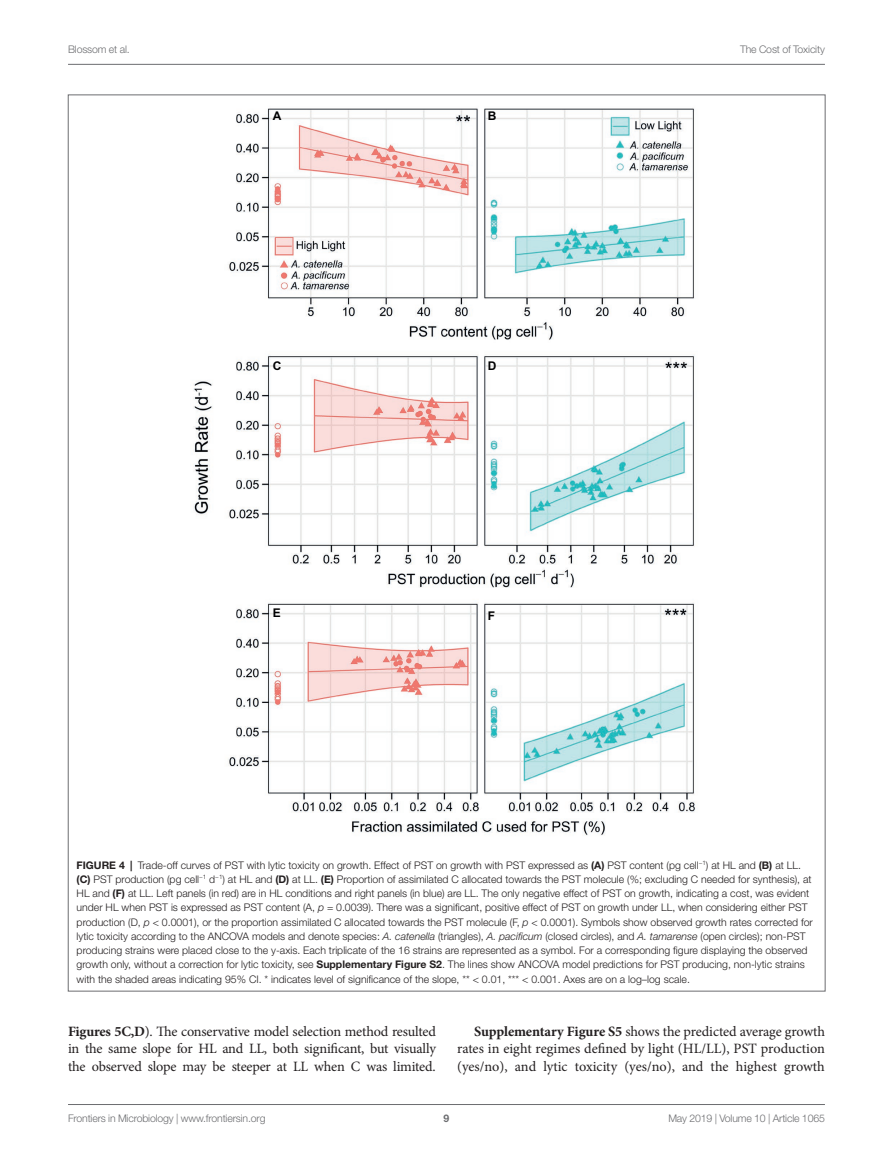
<style>
.page{position:relative;width:893px;height:1170px;background:#fff}
.page>*{position:absolute;margin:0;border:0;box-sizing:border-box;transform-origin:0 0}
.TEXT{font:14.25px/17.2px "Minion Pro";letter-spacing:-.01em;color:#231f20;text-align:justify}
.t1{font:700 12px "Arial";color:#000001}
.FIG_LEG{font:300 10.5px/14.2px "Helvetica Neue LT Std";color:#231f20}
.t2{font:300 10.5px "Helvetica Neue LT Std";letter-spacing:-.015em;color:#6c6d70}
.t3{font:700 10.5px "Helvetica Neue LT Std";color:#6c6d70}
.s1{font-weight:700}
.s2{font-style:italic}
</style>
<div class="page">
<hr style="left:68px;top:64px;width:757px;height:1px;background:#6c6d70">
<hr style="left:68px;top:1104px;width:757px;height:1px;background:#6c6d70">
<img style="left:193px;top:108px;width:503px;height:728px">
<p class="t2" style="left:68px;top:42px;width:63px">Blossom et al.</p>
<p class="t2" style="left:740px;top:42px;width:86px">The Cost of Toxicity</p>
<p class="t1" style="left:273px;top:108px;width:10px">A</p>
<p class="t1" style="left:273px;top:357px;width:10px">C</p>
<p class="t1" style="left:488px;top:108px;width:10px">B</p>
<p class="t1" style="left:488px;top:357px;width:10px">D</p>
<p class="t1" style="left:273px;top:605px;width:10px">E</p>
<p class="t1" style="left:488px;top:607px;width:9px">F</p>
<p class="FIG_LEG" style="left:77px;top:857px;width:738px"><span class="s1">FIGURE 4 |</span> Trade-off curves of PST with lytic toxicity on growth. Effect of PST on growth with PST expressed as <span class="s1">(A)</span> PST content (pg cell<sup>−1</sup>) at HL and <span class="s1">(B)</span> at LL. <span class="s1">(C)</span> PST production (pg cell<sup>−1</sup> d<sup>−1</sup>) at HL and <span class="s1">(D)</span> at LL. <span class="s1">(E)</span> Proportion of assimilated C allocated towards the PST molecule (%; excluding C needed for synthesis), at HL and <span class="s1">(F)</span> at LL. Left panels (in red) are in HL conditions and right panels (in blue) are LL. The only negative effect of PST on growth, indicating a cost, was evident under HL when PST is expressed as PST content (A, <span class="s2">p</span> = 0.0039). There was a significant, positive effect of PST on growth under LL, when considering either PST production (D, <span class="s2">p</span> &lt; 0.0001), or the proportion assimilated C allocated towards the PST molecule (F, <span class="s2">p</span> &lt; 0.0001). Symbols show observed growth rates corrected for lytic toxicity according to the ANCOVA models and denote species: <span class="s2">A. catenella</span> (triangles), <span class="s2">A. pacificum</span> (closed circles), and <span class="s2">A. tamarense</span> (open circles); non-PST producing strains were placed close to the y-axis. Each triplicate of the 16 strains are represented as a symbol. For a corresponding figure displaying the observed growth only, without a correction for lytic toxicity, see <span class="s1">Supplementary Figure S2</span>. The lines show ANCOVA model predictions for PST producing, non-lytic strains with the shaded areas indicating 95% CI. * indicates level of significance of the slope, ** &lt; 0.01, *** &lt; 0.001. Axes are on a log–log scale.</p>
<p class="TEXT" style="left:68px;top:1022px;width:369px"><span class="s1">Figures 5C,D</span>). The conservative model selection method resulted in the same slope for HL and LL, both significant, but visually the observed slope may be steeper at LL when C was limited.</p>
<p class="TEXT" style="left:457px;top:1022px;width:369px;text-indent:17px"><span class="s1">Supplementary Figure S5</span> shows the predicted average growth rates in eight regimes defined by light (HL/LL), PST production (yes/no), and lytic toxicity (yes/no), and the highest growth</p>
<p class="t2" style="left:68px;top:1111px;width:199px">Frontiers in Microbiology | www.frontiersin.org</p>
<p class="t3" style="left:444px;top:1111px;width:7px">9</p>
<p class="t2" style="left:668px;top:1111px;width:158px">May 2019 | Volume 10 | Article 1065</p>
</div>
